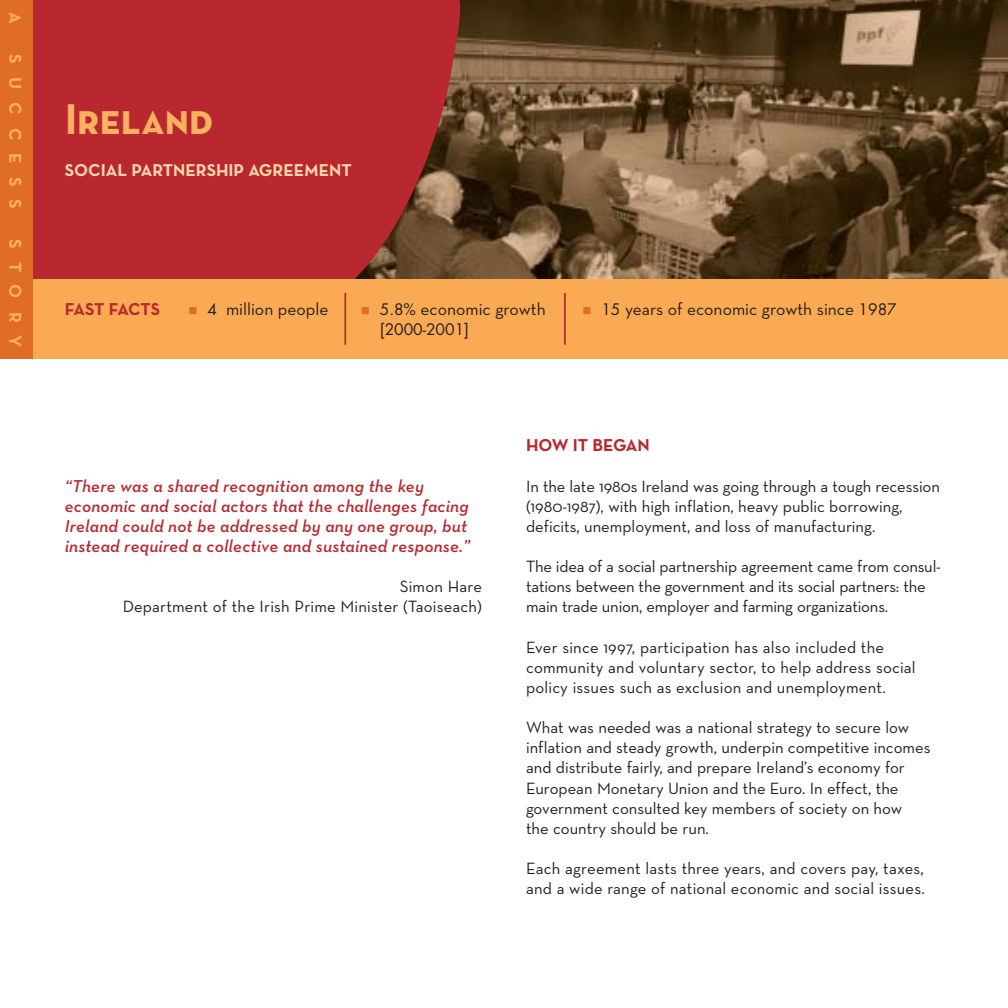
<style>
.page{position:relative;width:1008px;height:1008px;background:#fff}
.page>*{position:absolute;margin:0;border:0;box-sizing:border-box;transform-origin:0 0}
.t1{font:43.75px "Neutra Text Bold SC Alt";color:#fbb161}
.t2{font:italic 600 17.5px/20.1px "Neutra Text";letter-spacing:.01em;color:#b8282e}
.t3{font:17.5px "Neutra Text";color:#231f1f}
.t4{font:17.5px "Neutra Text Bold SC Alt";color:#fed6a9}
.t5{font:17.5px "Neutra Text Bold SC Alt";letter-spacing:-.01em;color:#b8282e}
.t6{font:17.5px "Neutra Text Bold SC Alt";letter-spacing:.75em;color:#fbb161}
.t7{font:16.62px/20.1px "Neutra Text";color:#231f1f}
.t8{font:15.58px "Futura";color:#231f1f}
.s1{font-family:"Futura";font-size:15.58px}
</style>
<div class="page">
<img style="left:469px;top:0;width:539px;height:279px">
<svg style="left:33px;top:0;width:436px;height:279px;background:#b02b2e"></svg>
<div style="left:0;top:279px;width:1008px;height:80px;background:#faaa52"></div>
<div style="left:0;top:0;width:33px;height:359px;background:#df6c27"></div>
<hr style="left:344px;top:293px;width:2px;height:52px;background:#b8282e">
<hr style="left:564px;top:293px;width:2px;height:52px;background:#b8282e">
<p class="t6" style="left:26px;top:12px;width:13px;rotate:90deg">A</p>
<p class="t6" style="left:26px;top:54px;width:156px;rotate:90deg">SUCCESS</p>
<p class="t6" style="left:26px;top:239px;width:109px;rotate:90deg">STORY</p>
<h1 class="t1" style="left:65px;top:93px;width:150px">Ireland</h1>
<p class="t4" style="left:65px;top:160px;width:288px">SOCIAL PARTNERSHIP AGREEMENT</p>
<p class="t5" style="left:65px;top:298px;width:97px">FAST FACTS</p>
<p class="t3" style="left:207px;top:302px;width:123px"><span class="s1">4</span> million people</p>
<p class="t3" style="left:380px;top:302px;width:167px"><span class="s1">5.8%</span> economic growth</p>
<p class="t8" style="left:380px;top:322px;width:91px">[2000-2001]</p>
<p class="t3" style="left:601px;top:302px;width:297px"><span class="s1">15</span> years of economic growth since <span class="s1">1987</span></p>
<p class="t2" style="left:65px;top:477px;width:407px">“There was a shared recognition among the key economic and social actors that the challenges facing Ireland could not be addressed by any one group, but instead required a collective and sustained response.”</p>
<p class="t7" style="left:123px;top:578px;width:361px;text-align:right">Simon Hare<br>Department of the Irish Prime Minister (Taoiseach)</p>
<p class="t5" style="left:526px;top:435px;width:125px">HOW IT BEGAN</p>
<p class="t7" style="left:526px;top:477px;width:415px">In the late 1980s Ireland was going through a tough recession (1980-1987), with high inflation, heavy public borrowing, deficits, unemployment, and loss of manufacturing.</p>
<p class="t7" style="left:526px;top:558px;width:416px">The idea of a social partnership agreement came from consul&shy;tations between the government and its social partners: the main trade union, employer and farming organizations.</p>
<p class="t7" style="left:526px;top:638px;width:391px">Ever since 1997, participation has also included the community and voluntary sector, to help address social policy issues such as exclusion and unemployment.</p>
<p class="t7" style="left:526px;top:719px;width:406px">What was needed was a national strategy to secure low inflation and steady growth, underpin competitive incomes and distribute fairly, and prepare Ireland’s economy for European Monetary Union and the Euro. In effect, the government consulted key members of society on how<br>the country should be run.</p>
<p class="t7" style="left:526px;top:860px;width:400px">Each agreement lasts three years, and covers pay, taxes, and a wide range of national economic and social issues.</p>
</div>
